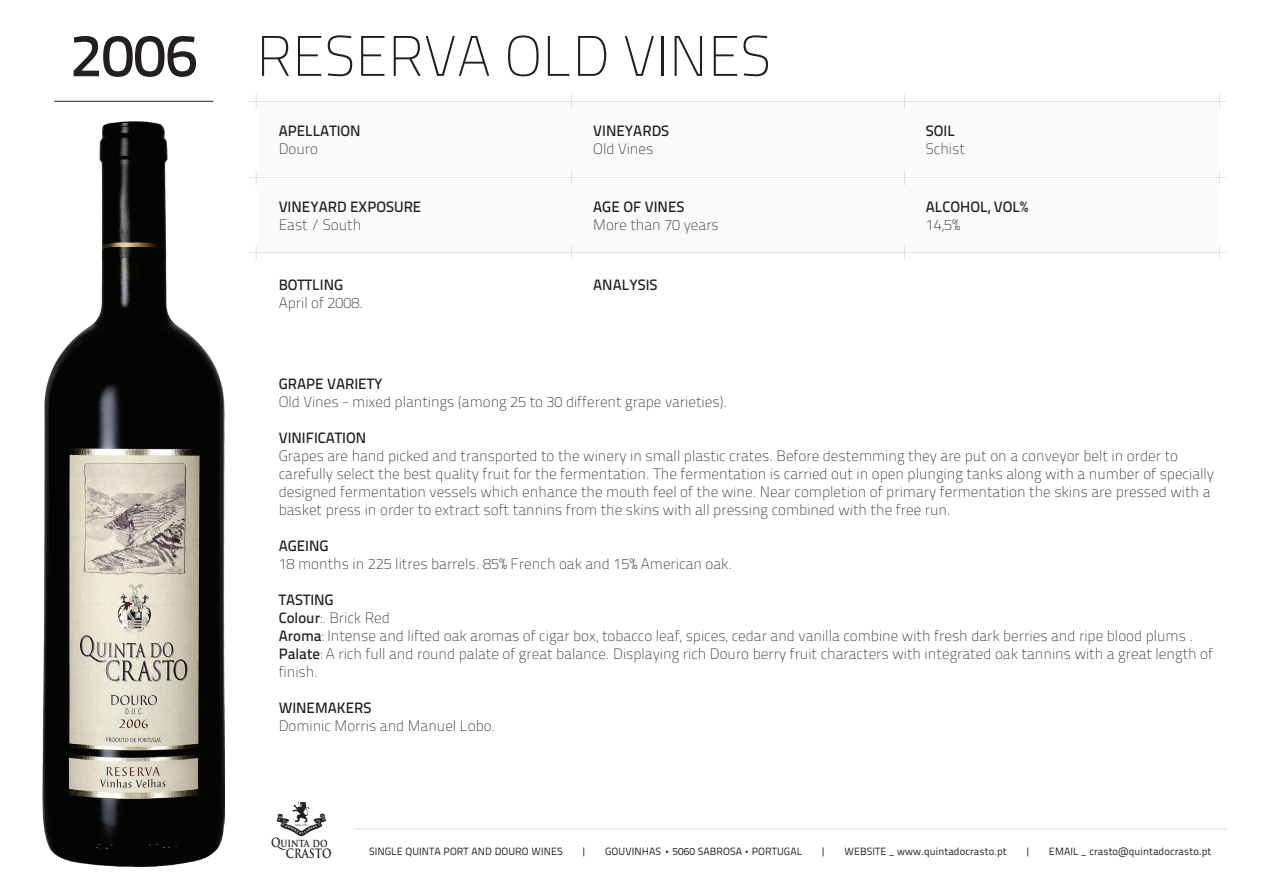
<style>
.page{position:relative;width:1263px;height:893px;background:#fff}
.page>*{position:absolute;margin:0;border:0;box-sizing:border-box;transform-origin:0 0}
.t1{font:500 60px "Titillium Text 22 L";color:#231f20}
.t2{font:100 57px "Titillium Text 22 L";color:#231f20}
.t3{font:100 15px/18px "Titillium Text 22 L";color:#231f20}
.t4{font:500 15px "Titillium Text 22 L";color:#231f20}
.t5{font:700 12.6px "Trajan Pro";color:#231f20;scale:.82 1}
.t6{font:700 11.1px "Trajan Pro";color:#231f20;scale:.82 1}
.t7{font:10.5px "Titillium Text 22 L";letter-spacing:.01em;color:#231f20}
.s1{font-weight:500}
.s2{font-size:12.6px}
</style>
<div class="page">
<div style="left:258px;top:103px;width:960px;height:73px;background:#fafafa"></div>
<div style="left:258px;top:180px;width:960px;height:72px;background:#fafafa"></div>
<svg style="left:276px;top:801px;width:50px;height:35px"></svg>
<hr style="left:54px;top:101px;width:159px;height:1px;background:#231f20">
<hr style="left:354px;top:829px;width:873px;height:1px;background:#231f20">
<hr style="left:249px;top:101px;width:978px;height:1px;background:#231f20">
<svg style="left:256px;top:94px;width:1px;height:15px"></svg>
<svg style="left:571px;top:94px;width:1px;height:15px"></svg>
<svg style="left:904px;top:94px;width:1px;height:15px"></svg>
<svg style="left:1219px;top:94px;width:1px;height:15px"></svg>
<hr style="left:249px;top:178px;width:978px;height:1px;background:#231f20">
<svg style="left:256px;top:170px;width:1px;height:15px"></svg>
<svg style="left:571px;top:170px;width:1px;height:15px"></svg>
<svg style="left:904px;top:170px;width:1px;height:15px"></svg>
<svg style="left:1219px;top:170px;width:1px;height:15px"></svg>
<hr style="left:249px;top:253px;width:978px;height:1px;background:#231f20">
<svg style="left:256px;top:245px;width:1px;height:15px"></svg>
<svg style="left:571px;top:245px;width:1px;height:15px"></svg>
<svg style="left:904px;top:245px;width:1px;height:15px"></svg>
<svg style="left:1219px;top:245px;width:1px;height:15px"></svg>
<img style="left:43px;top:122px;width:182px;height:744px">
<h1 class="t1" style="left:70px;top:10px;width:129px">2006</h1>
<h2 class="t2" style="left:256px;top:15px;width:516px">RESERVA OLD VINES</h2>
<p class="t4" style="left:279px;top:119px;width:84px">APELLATION</p>
<p class="t3" style="left:279px;top:139px;width:41px">Douro</p>
<p class="t4" style="left:593px;top:119px;width:77px">VINEYARDS</p>
<p class="t3" style="left:593px;top:139px;width:62px">Old Vines</p>
<p class="t4" style="left:279px;top:196px;width:144px">VINEYARD EXPOSURE</p>
<p class="t3" style="left:279px;top:215px;width:84px">East / South</p>
<p class="t4" style="left:593px;top:196px;width:93px">AGE OF VINES</p>
<p class="t3" style="left:593px;top:215px;width:127px">More than 70 years</p>
<p class="t4" style="left:279px;top:274px;width:66px">BOTTLING</p>
<p class="t3" style="left:279px;top:293px;width:86px">April of 2008.</p>
<p class="t4" style="left:593px;top:274px;width:66px">ANALYSIS</p>
<p class="t4" style="left:926px;top:119px;width:31px">SOIL</p>
<p class="t3" style="left:926px;top:139px;width:41px">Schist</p>
<p class="t4" style="left:926px;top:196px;width:104px">ALCOHOL, VOL%</p>
<p class="t3" style="left:926px;top:215px;width:36px">14,5%</p>
<p class="t4" style="left:279px;top:373px;width:105px">GRAPE VARIETY</p>
<p class="t3" style="left:279px;top:392px;width:450px">Old Vines - mixed plantings (among 25 to 30 different grape varieties).</p>
<p class="t4" style="left:279px;top:427px;width:89px">VINIFICATION</p>
<p class="t3" style="left:279px;top:446px;width:937px">Grapes are hand picked and transported to the winery in small plastic crates. Before destemming they are put on a conveyor belt in order to carefully select the best quality fruit for the fermentation. The fermentation is carried out in open plunging tanks along with a number of specially designed fermentation vessels which enhance the mouth feel of the wine. Near completion of primary fermentation the skins are pressed with a basket press in order to extract soft tannins from the skins with all pressing combined with the free run.</p>
<p class="t4" style="left:279px;top:535px;width:51px">AGEING</p>
<p class="t3" style="left:279px;top:554px;width:455px">18 months in 225 litres barrels. 85% French oak and 15% American oak.</p>
<p class="t3" style="left:279px;top:590px;width:936px"><span class="s1">TASTING<br>Colour</span>:. Brick Red<br><span class="s1">Aroma</span>: Intense and lifted oak aromas of cigar box, tobacco leaf, spices, cedar and vanilla combine with fresh dark berries and ripe blood plums .<br><span class="s1">Palate</span>: A rich full and round palate of great balance. Displaying rich Douro berry fruit characters with integrated oak tannins with a great length of finish.</p>
<p class="t4" style="left:279px;top:697px;width:94px">WINEMAKERS</p>
<p class="t3" style="left:279px;top:716px;width:218px">Dominic Morris and Manuel Lobo.</p>
<p class="t6" style="left:271px;top:836px;width:70px"><span class="s2">Q</span>uinta do</p>
<p class="t5" style="left:286px;top:845px;width:57px">CRASTO</p>
<p class="t7" style="left:369px;top:844px;width:195px">SINGLE QUINTA PORT AND DOURO WINES</p>
<p class="t7" style="left:581px;top:844px;width:7px">|</p>
<p class="t7" style="left:605px;top:844px;width:199px">GOUVINHAS 5060 SABROSA PORTUGAL</p>
<p class="t7" style="left:821px;top:844px;width:7px">|</p>
<p class="t7" style="left:844px;top:844px;width:164px">WEBSITE _ www.quintadocrasto.pt</p>
<p class="t7" style="left:1025px;top:844px;width:7px">|</p>
<p class="t7" style="left:1049px;top:844px;width:164px">EMAIL _ crasto@quintadocrasto.pt</p>
</div>
